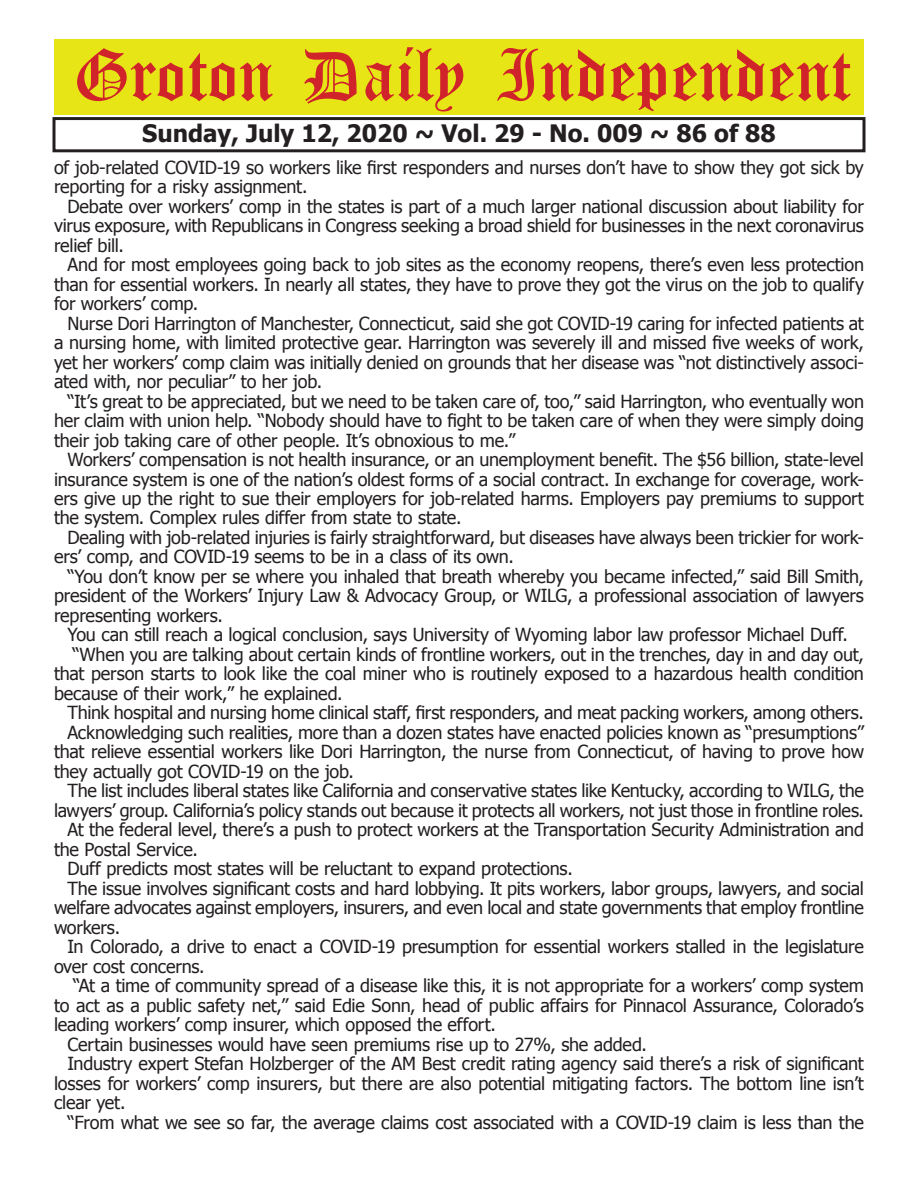
<style>
.page{position:relative;width:918px;height:1188px;background:#fff}
.page>*{position:absolute;margin:0;border:0;box-sizing:border-box;transform-origin:0 0}
.t1{font:54px "Old English Five";color:#d1232a}
.t2{font:700 24px "Tahoma";color:#231f20}
.t3{font:18px/19.5px "Tahoma";letter-spacing:-.01em;color:#231f20;text-align:justify}
</style>
<div class="page">
<div style="left:52px;top:117px;width:814px;height:35px;border:3px solid #231f20"></div>
<div style="left:54px;top:40px;width:810px;height:75px;background:#e7e515"></div>
<h1 class="t1" style="left:73px;top:50px;width:779px">Groton Daily Independent</h1>
<h2 class="t2" style="left:142px;top:116px;width:635px">Sunday, July 12, 2020 ~ Vol. 29 - No. 009 ~ 86 of 88</h2>
<p class="t3" style="left:54px;top:156px;width:811px">of job-related COVID-19 so workers like first responders and nurses don’t have to show they got sick by reporting for a risky assignment.</p>
<p class="t3" style="left:54px;top:195px;width:812px;text-indent:14px">Debate over workers’ comp in the states is part of a much larger national discussion about liability for virus exposure, with Republicans in Congress seeking a broad shield for businesses in the next coronavirus relief bill.</p>
<p class="t3" style="left:54px;top:254px;width:812px;text-indent:14px">And for most employees going back to job sites as the economy reopens, there’s even less protection than for essential workers. In nearly all states, they have to prove they got the virus on the job to qualify for workers’ comp.</p>
<p class="t3" style="left:54px;top:312px;width:812px;text-indent:14px">Nurse Dori Harrington of Manchester, Connecticut, said she got COVID-19 caring for infected patients at a nursing home, with limited protective gear. Harrington was severely ill and missed five weeks of work, yet her workers’ comp claim was initially denied on grounds that her disease was “not distinctively associ&shy;ated with, nor peculiar” to her job.</p>
<p class="t3" style="left:54px;top:390px;width:812px;text-indent:14px">“It’s great to be appreciated, but we need to be taken care of, too,” said Harrington, who eventually won her claim with union help. “Nobody should have to fight to be taken care of when they were simply doing their job taking care of other people. It’s obnoxious to me.”</p>
<p class="t3" style="left:54px;top:449px;width:812px;text-indent:14px">Workers’ compensation is not health insurance, or an unemployment benefit. The $56 billion, state-level insurance system is one of the nation’s oldest forms of a social contract. In exchange for coverage, work&shy;ers give up the right to sue their employers for job-related harms. Employers pay premiums to support the system. Complex rules differ from state to state.</p>
<p class="t3" style="left:54px;top:527px;width:812px;text-indent:14px">Dealing with job-related injuries is fairly straightforward, but diseases have always been trickier for work&shy;ers’ comp, and COVID-19 seems to be in a class of its own.</p>
<p class="t3" style="left:54px;top:566px;width:811px;text-indent:14px">“You don’t know per se where you inhaled that breath whereby you became infected,” said Bill Smith, president of the Workers’ Injury Law &amp; Advocacy Group, or WILG, a professional association of lawyers representing workers.</p>
<p class="t3" style="left:68px;top:624px;width:782px">You can still reach a logical conclusion, says University of Wyoming labor law professor Michael Duff.</p>
<p class="t3" style="left:72px;top:644px;width:793px">“When you are talking about certain kinds of frontline workers, out in the trenches, day in and day out,</p>
<p class="t3" style="left:54px;top:663px;width:811px">that person starts to look like the coal miner who is routinely exposed to a hazardous health condition</p>
<p class="t3" style="left:54px;top:683px;width:290px">because of their work,” he explained.</p>
<p class="t3" style="left:68px;top:702px;width:798px">Think hospital and nursing home clinical staff, first responders, and meat packing workers, among others.</p>
<p class="t3" style="left:68px;top:722px;width:798px">Acknowledging such realities, more than a dozen states have enacted policies known as “presumptions”</p>
<p class="t3" style="left:54px;top:741px;width:812px">that relieve essential workers like Dori Harrington, the nurse from Connecticut, of having to prove how</p>
<p class="t3" style="left:54px;top:761px;width:301px">they actually got COVID-19 on the job.</p>
<p class="t3" style="left:68px;top:780px;width:798px">The list includes liberal states like California and conservative states like Kentucky, according to WILG, the</p>
<p class="t3" style="left:54px;top:800px;width:812px">lawyers’ group. California’s policy stands out because it protects all workers, not just those in frontline roles.</p>
<p class="t3" style="left:68px;top:819px;width:798px">At the federal level, there’s a push to protect workers at the Transportation Security Administration and</p>
<p class="t3" style="left:54px;top:839px;width:146px">the Postal Service.</p>
<p class="t3" style="left:68px;top:858px;width:507px">Duff predicts most states will be reluctant to expand protections.</p>
<p class="t3" style="left:68px;top:878px;width:798px">The issue involves significant costs and hard lobbying. It pits workers, labor groups, lawyers, and social</p>
<p class="t3" style="left:54px;top:897px;width:812px">welfare advocates against employers, insurers, and even local and state governments that employ frontline</p>
<p class="t3" style="left:54px;top:917px;width:68px">workers.</p>
<p class="t3" style="left:68px;top:936px;width:798px">In Colorado, a drive to enact a COVID-19 presumption for essential workers stalled in the legislature</p>
<p class="t3" style="left:54px;top:956px;width:152px">over cost concerns.</p>
<p class="t3" style="left:73px;top:975px;width:792px">“At a time of community spread of a disease like this, it is not appropriate for a workers’ comp system</p>
<p class="t3" style="left:54px;top:995px;width:812px">to act as a public safety net,” said Edie Sonn, head of public affairs for Pinnacol Assurance, Colorado’s</p>
<p class="t3" style="left:54px;top:1014px;width:444px">leading workers’ comp insurer, which opposed the effort.</p>
<p class="t3" style="left:68px;top:1034px;width:581px">Certain businesses would have seen premiums rise up to 27%, she added.</p>
<p class="t3" style="left:68px;top:1053px;width:798px">Industry expert Stefan Holzberger of the AM Best credit rating agency said there’s a risk of significant</p>
<p class="t3" style="left:54px;top:1073px;width:811px">losses for workers’ comp insurers, but there are also potential mitigating factors. The bottom line isn’t</p>
<p class="t3" style="left:54px;top:1092px;width:73px">clear yet.</p>
<p class="t3" style="left:68px;top:1112px;width:798px">“From what we see so far, the average claims cost associated with a COVID-19 claim is less than the</p>
</div>
